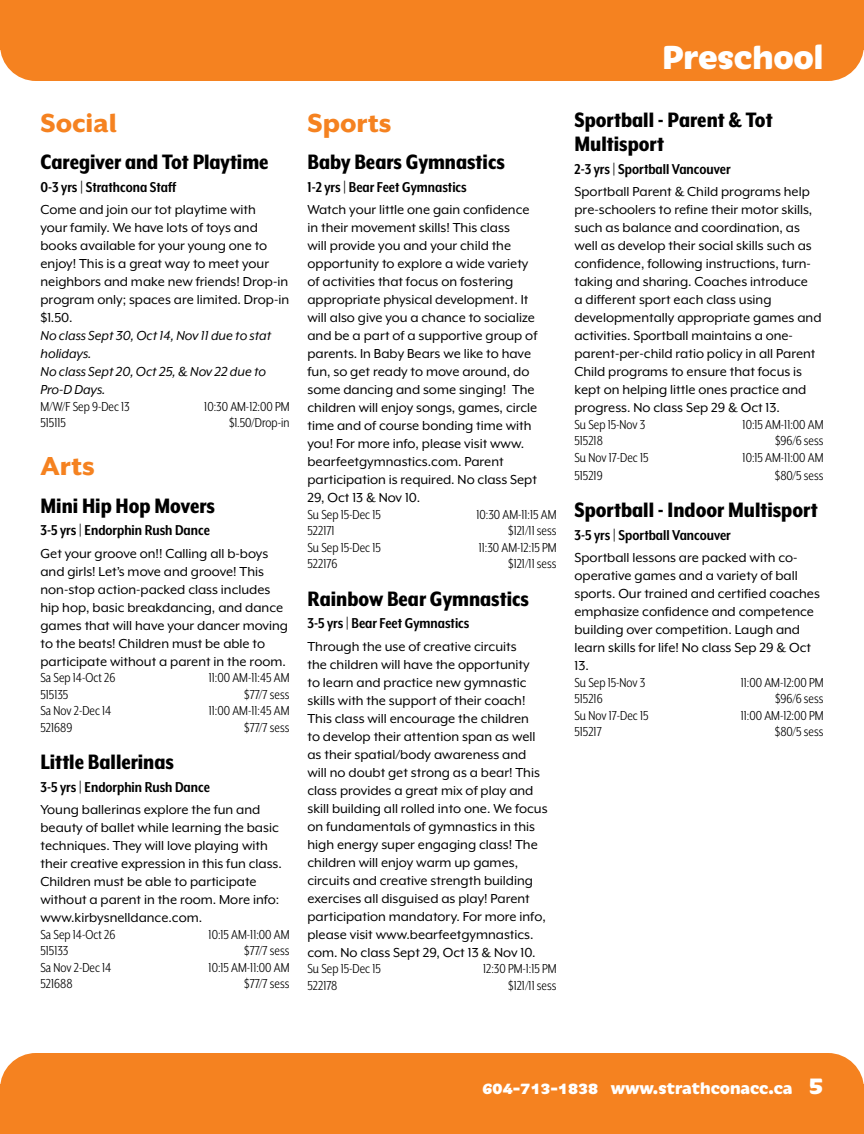
<style>
.page{position:relative;width:864px;height:1134px;background:#fff}
.page>*{position:absolute;margin:0;border:0;box-sizing:border-box;transform-origin:0 0}
.t1{font:800 36px "Iskra";letter-spacing:-.005em;color:#fff}
.t2{font:800 30px "Mr Eaves XL San OT";color:#f58220}
.t3{font:800 24px/24px "Mr Eaves XL Mod Nar OT";color:#000}
.t4{font:800 18px "Iskra";color:#fff}
.t5{font:700 16.5px "Mr Eaves XL Mod Nar OT";color:#000}
.t6{font:15px/18px "Mr Eaves XL Mod OT";color:#000}
.t7{font:15px "Mr Eaves XL San Nar OT";color:#000}
.t8{font:italic 15px/18px "Mr Eaves XL Mod OT";color:#000}
.s1{font-size:27px}
</style>
<div class="page">
<div style="left:0;top:0;width:864px;height:81px;background:#f58220"></div>
<div style="left:1px;top:1053px;width:863px;height:81px;background:#f58220"></div>
<svg style="left:0;top:1081px;width:1px;height:53px"></svg>
<h2 class="t2" style="left:40px;top:108px;width:78px">Social</h2>
<h3 class="t3" style="left:40px;top:150px;width:230px">Caregiver and Tot Playtime</h3>
<p class="t5" style="left:40px;top:178px;width:137px">0-3 yrs | Strathcona Staff</p>
<p class="t6" style="left:40px;top:201px;width:250px">Come and join our tot playtime with<br>your family. We have lots of toys and books available for your young one to enjoy! This is a great way to meet your neighbors and make new friends! Drop-in program only; spaces are limited. Drop-in $1.50.</p>
<p class="t8" style="left:40px;top:327px;width:232px">No class Sept 30, Oct 14, Nov 11 due to stat holidays.<br>No class Sept 20, Oct 25, &amp; Nov 22 due to<br>Pro-D Days.</p>
<p class="t7" style="left:40px;top:399px;width:91px">M/W/F Sep 9-Dec 13</p>
<p class="t7" style="left:204px;top:399px;width:87px">10:30 AM-12:00 PM</p>
<p class="t7" style="left:40px;top:415px;width:27px">515115</p>
<p class="t7" style="left:229px;top:415px;width:62px">$1.50/Drop-in</p>
<h2 class="t2" style="left:40px;top:451px;width:56px">Arts</h2>
<h3 class="t3" style="left:40px;top:493px;width:176px">Mini Hip Hop Movers</h3>
<p class="t5" style="left:40px;top:522px;width:171px">3-5 yrs | Endorphin Rush Dance</p>
<p class="t6" style="left:40px;top:544px;width:249px">Get your groove on!! Calling all b-boys and girls! Let’s move and groove! This non-stop action-packed class includes hip hop, basic breakdancing, and dance games that will have your dancer moving to the beats! Children must be able to participate without a parent in the room.</p>
<p class="t7" style="left:40px;top:670px;width:76px">Sa Sep 14-Oct 26</p>
<p class="t7" style="left:209px;top:670px;width:82px">11:00 AM-11:45 AM</p>
<p class="t7" style="left:40px;top:687px;width:29px">515135</p>
<p class="t7" style="left:244px;top:687px;width:47px">$77/7 sess</p>
<p class="t7" style="left:40px;top:703px;width:72px">Sa Nov 2-Dec 14</p>
<p class="t7" style="left:209px;top:703px;width:82px">11:00 AM-11:45 AM</p>
<p class="t7" style="left:40px;top:720px;width:33px">521689</p>
<p class="t7" style="left:244px;top:720px;width:47px">$77/7 sess</p>
<h3 class="t3" style="left:40px;top:750px;width:135px">Little Ballerinas</h3>
<p class="t5" style="left:40px;top:778px;width:171px">3-5 yrs | Endorphin Rush Dance</p>
<p class="t6" style="left:40px;top:801px;width:243px">Young ballerinas explore the fun and beauty of ballet while learning the basic techniques. They will love playing with their creative expression in this fun class.<br>Children must be able to participate without a parent in the room. More info: www.kirbysnelldance.com.</p>
<p class="t7" style="left:40px;top:927px;width:76px">Sa Sep 14-Oct 26</p>
<p class="t7" style="left:209px;top:927px;width:82px">10:15 AM-11:00 AM</p>
<p class="t7" style="left:40px;top:943px;width:29px">515133</p>
<p class="t7" style="left:244px;top:943px;width:47px">$77/7 sess</p>
<p class="t7" style="left:40px;top:960px;width:72px">Sa Nov 2-Dec 14</p>
<p class="t7" style="left:209px;top:960px;width:82px">10:15 AM-11:00 AM</p>
<p class="t7" style="left:40px;top:976px;width:34px">521688</p>
<p class="t7" style="left:244px;top:976px;width:47px">$77/7 sess</p>
<h2 class="t2" style="left:308px;top:108px;width:85px">Sports</h2>
<h3 class="t3" style="left:308px;top:150px;width:199px">Baby Bears Gymnastics</h3>
<p class="t5" style="left:308px;top:178px;width:161px">1-2 yrs | Bear Feet Gymnastics</p>
<p class="t6" style="left:308px;top:201px;width:231px">Watch your little one gain confidence in their movement skills! This class<br>will provide you and your child the opportunity to explore a wide variety of activities that focus on fostering appropriate physical development. It will also give you a chance to socialize and be a part of a supportive group of parents. In Baby Bears we like to have fun, so get ready to move around, do some dancing and some singing! The children will enjoy songs, games, circle time and of course bonding time with you! For more info, please visit www. bearfeetgymnastics.com. Parent participation is required. No class Sept 29, Oct 13 &amp; Nov 10.</p>
<p class="t7" style="left:308px;top:507px;width:75px">Su Sep 15-Dec 15</p>
<p class="t7" style="left:477px;top:507px;width:81px">10:30 AM-11:15 AM</p>
<p class="t7" style="left:308px;top:523px;width:29px">522171</p>
<p class="t7" style="left:508px;top:523px;width:50px">$121/11 sess</p>
<p class="t7" style="left:308px;top:540px;width:75px">Su Sep 15-Dec 15</p>
<p class="t7" style="left:479px;top:540px;width:79px">11:30 AM-12:15 PM</p>
<p class="t7" style="left:308px;top:556px;width:31px">522176</p>
<p class="t7" style="left:508px;top:556px;width:50px">$121/11 sess</p>
<h3 class="t3" style="left:308px;top:586px;width:223px">Rainbow Bear Gymnastics</h3>
<p class="t5" style="left:308px;top:615px;width:163px">3-5 yrs | Bear Feet Gymnastics</p>
<p class="t6" style="left:308px;top:637px;width:242px">Through the use of creative circuits<br>the children will have the opportunity<br>to learn and practice new gymnastic skills with the support of their coach!<br>This class will encourage the children<br>to develop their attention span as well as their spatial/body awareness and will no doubt get strong as a bear! This class provides a great mix of play and skill building all rolled into one. We focus on fundamentals of gymnastics in this high energy super engaging class! The children will enjoy warm up games, circuits and creative strength building exercises all disguised as play! Parent participation mandatory. For more info, please visit www.bearfeetgymnastics. com. No class Sept 29, Oct 13 &amp; Nov 10.</p>
<p class="t7" style="left:308px;top:961px;width:75px">Su Sep 15-Dec 15</p>
<p class="t7" style="left:483px;top:961px;width:75px">12:30 PM-1:15 PM</p>
<p class="t7" style="left:308px;top:978px;width:31px">522178</p>
<p class="t7" style="left:508px;top:978px;width:50px">$121/11 sess</p>
<h1 class="t1" style="left:663px;top:30px;width:162px">Preschool</h1>
<h3 class="t3" style="left:574px;top:108px;width:200px">Sportball - Parent &amp; Tot<br>Multisport</h3>
<p class="t5" style="left:574px;top:160px;width:158px">2-3 yrs | Sportball Vancouver</p>
<p class="t6" style="left:574px;top:183px;width:249px">Sportball Parent &amp; Child programs help pre-schoolers to refine their motor skills, such as balance and coordination, as well as develop their social skills such as confidence, following instructions, turn&shy;taking and sharing. Coaches introduce<br>a different sport each class using developmentally appropriate games and activities. Sportball maintains a one&shy;parent-per-child ratio policy in all Parent Child programs to ensure that focus is kept on helping little ones practice and progress. No class Sep 29 &amp; Oct 13.</p>
<p class="t7" style="left:574px;top:417px;width:72px">Su Sep 15-Nov 3</p>
<p class="t7" style="left:743px;top:417px;width:82px">10:15 AM-11:00 AM</p>
<p class="t7" style="left:574px;top:433px;width:30px">515218</p>
<p class="t7" style="left:775px;top:433px;width:50px">$96/6 sess</p>
<p class="t7" style="left:574px;top:450px;width:76px">Su Nov 17-Dec 15</p>
<p class="t7" style="left:743px;top:450px;width:82px">10:15 AM-11:00 AM</p>
<p class="t7" style="left:574px;top:468px;width:30px">515219</p>
<p class="t7" style="left:775px;top:468px;width:50px">$80/5 sess</p>
<h3 class="t3" style="left:574px;top:498px;width:245px">Sportball - Indoor Multisport</h3>
<p class="t5" style="left:574px;top:526px;width:158px">3-5 yrs | Sportball Vancouver</p>
<p class="t6" style="left:574px;top:549px;width:247px">Sportball lessons are packed with co&shy;operative games and a variety of ball sports. Our trained and certified coaches emphasize confidence and competence building over competition. Laugh and learn skills for life! No class Sep 29 &amp; Oct 13.</p>
<p class="t7" style="left:574px;top:675px;width:72px">Su Sep 15-Nov 3</p>
<p class="t7" style="left:741px;top:675px;width:84px">11:00 AM-12:00 PM</p>
<p class="t7" style="left:574px;top:691px;width:30px">515216</p>
<p class="t7" style="left:775px;top:691px;width:50px">$96/6 sess</p>
<p class="t7" style="left:574px;top:708px;width:76px">Su Nov 17-Dec 15</p>
<p class="t7" style="left:741px;top:708px;width:84px">11:00 AM-12:00 PM</p>
<p class="t7" style="left:574px;top:724px;width:29px">515217</p>
<p class="t7" style="left:775px;top:724px;width:50px">$80/5 sess</p>
<p class="t4" style="left:483px;top:1074px;width:342px">604-713-1838 www.strathconacc.ca <span class="s1">5</span></p>
</div>
